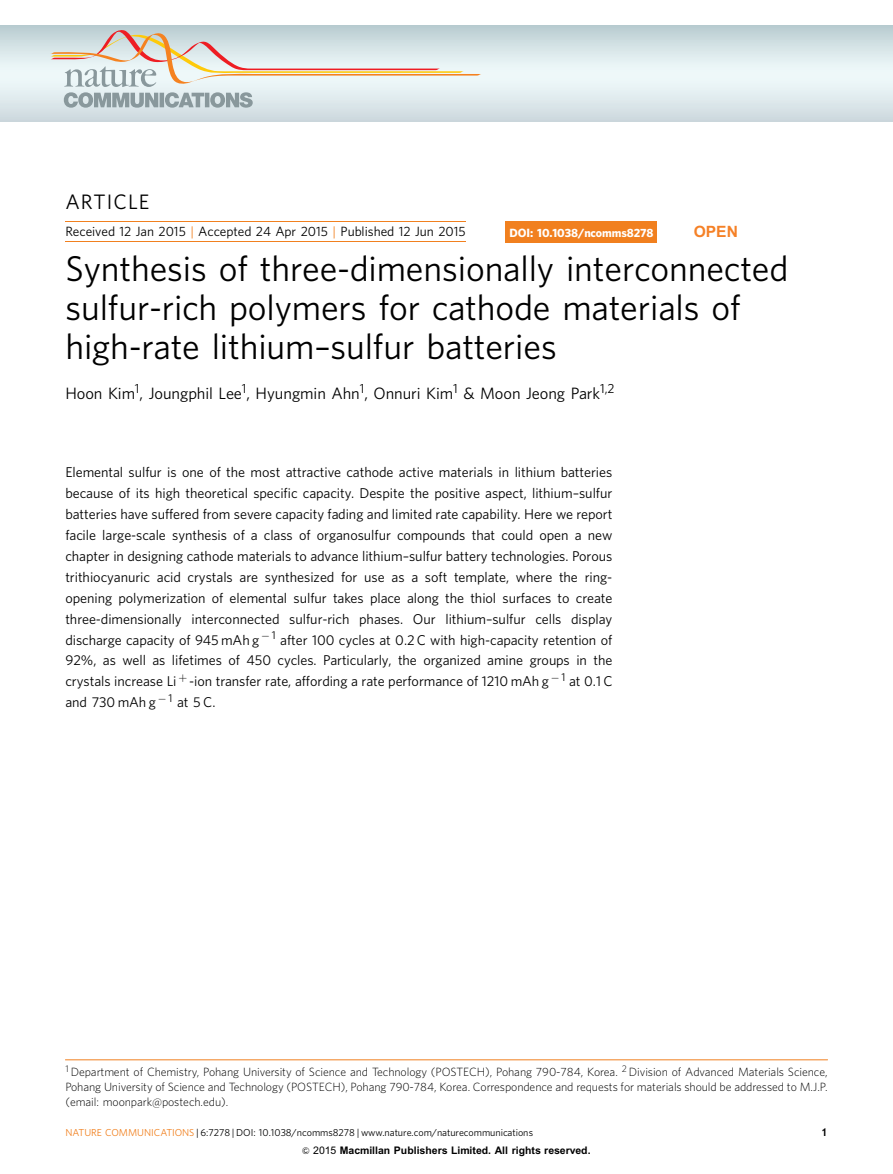
<style>
.page{position:relative;width:893px;height:1174px;background:#fff}
.page>*{position:absolute;margin:0;border:0;box-sizing:border-box;transform-origin:0 0}
.t1{font:35.85px/38.8px "Adv O Tea 1 a 7398";color:#000}
.t2{font:20.85px "Adv O Tea 1 a 7398";letter-spacing:.055em;color:#000}
.t3{font:16.5px "Adv O Tea 1 a 7398";color:#000}
.t4{font:700 15.6px "Arial";color:#f58127}
.t5{font:14.25px/20.9px "Adv O Tea 1 a 7398";color:#000;text-align:justify}
.t6{font:13.5px "Adv O Tea 1 a 7398";color:#000}
.t7{font:12px/14.9px "Adv O Tf 23 bb 480";color:#000;text-align:justify}
.t8{font:12px "Adv O Tcb 88 df 00";color:#fff}
.t9{font:10.8px "Adv T Tda 6 f 6 cb 8.B";color:#000}
.t10{font:10.5px "Adv PAD35";color:#000}
.t11{font:10.05px "Adv O Tea 1 a 7398";color:#000}
.s1{color:#f1801f}
.s2{font-family:"Adv TA42"}
.s3{font-family:"Adv PAD33"}
</style>
<div class="page">
<hr style="left:65px;top:221px;width:401px;height:1px;background:#f1801f">
<hr style="left:65px;top:242px;width:401px;height:1px;background:#f1801f">
<div style="left:505px;top:222px;width:151px;height:21px;background:#f1801f"></div>
<hr style="left:65px;top:1059px;width:763px;height:1px;background:#f1801f">
<svg style="left:0;top:26px;width:893px;height:96px;background:#d8e5e8"></svg>
<svg style="left:50px;top:30px;width:431px;height:78px;background:#d8dad6"></svg>
<h2 class="t2" style="left:65px;top:194px;width:85px">ARTICLE</h2>
<p class="t6" style="left:65px;top:226px;width:402px">Received 12 Jan 2015 <span class="s1">|</span> Accepted 24 Apr 2015 <span class="s1">|</span> Published 12 Jun 2015</p>
<h1 class="t1" style="left:65px;top:252px;width:724px">Synthesis of three-dimensionally interconnected sulfur-rich polymers for cathode materials of high-rate lithium–sulfur batteries</h1>
<p class="t3" style="left:65px;top:387px;width:551px">Hoon Kim<sup>1</sup>, Joungphil Lee<sup>1</sup>, Hyungmin Ahn<sup>1</sup>, Onnuri Kim<sup>1</sup> &amp; Moon Jeong Park<sup>1,2</sup></p>
<p class="t8" style="left:509px;top:228px;width:146px">DOI: 10.1038/ncomms8278</p>
<p class="t4" style="left:694px;top:222px;width:46px">OPEN</p>
<p class="t5" style="left:65px;top:463px;width:549px">Elemental sulfur is one of the most attractive cathode active materials in lithium batteries because of its high theoretical specific capacity. Despite the positive aspect, lithium–sulfur batteries have suffered from severe capacity fading and limited rate capability. Here we report facile large-scale synthesis of a class of organosulfur compounds that could open a new chapter in designing cathode materials to advance lithium–sulfur battery technologies. Porous trithiocyanuric acid crystals are synthesized for use as a soft template, where the ring&shy;opening polymerization of elemental sulfur takes place along the thiol surfaces to create three-dimensionally interconnected sulfur-rich phases. Our lithium–sulfur cells display discharge capacity of 945 mAh g <sup>-</sup> <sup>1</sup> after 100 cycles at 0.2 C with high-capacity retention of 92%, as well as lifetimes of 450 cycles. Particularly, the organized amine groups in the crystals increase Li <sup>þ</sup> -ion transfer rate, affording a rate performance of 1210 mAh g <sup>-</sup> <sup>1</sup> at 0.1 C and 730mAhg<sup>-</sup><sup>1</sup> at 5C.</p>
<p class="t7" style="left:65px;top:1065px;width:764px"><sup>1</sup> Department of Chemistry, Pohang University of Science and Technology (POSTECH), Pohang 790-784, Korea. <sup>2</sup> Division of Advanced Materials Science, Pohang University of Science and Technology (POSTECH), Pohang 790-784, Korea. Correspondence and requests for materials should be addressed to M.J.P. (email: moonpark@postech.edu).</p>
<p class="t11" style="left:65px;top:1128px;width:469px"><span class="s1">NATURE COMMUNICATIONS</span> | 6:7278 | DOI: 10.1038/ncomms8278 | www.nature.com/naturecommunications</p>
<p class="t9" style="left:821px;top:1128px;width:8px">1</p>
<p class="t10" style="left:302px;top:1146px;width:290px"><span class="s2">&amp;</span> <span class="s3">2015</span> Macmillan Publishers Limited. All rights reserved.</p>
</div>
